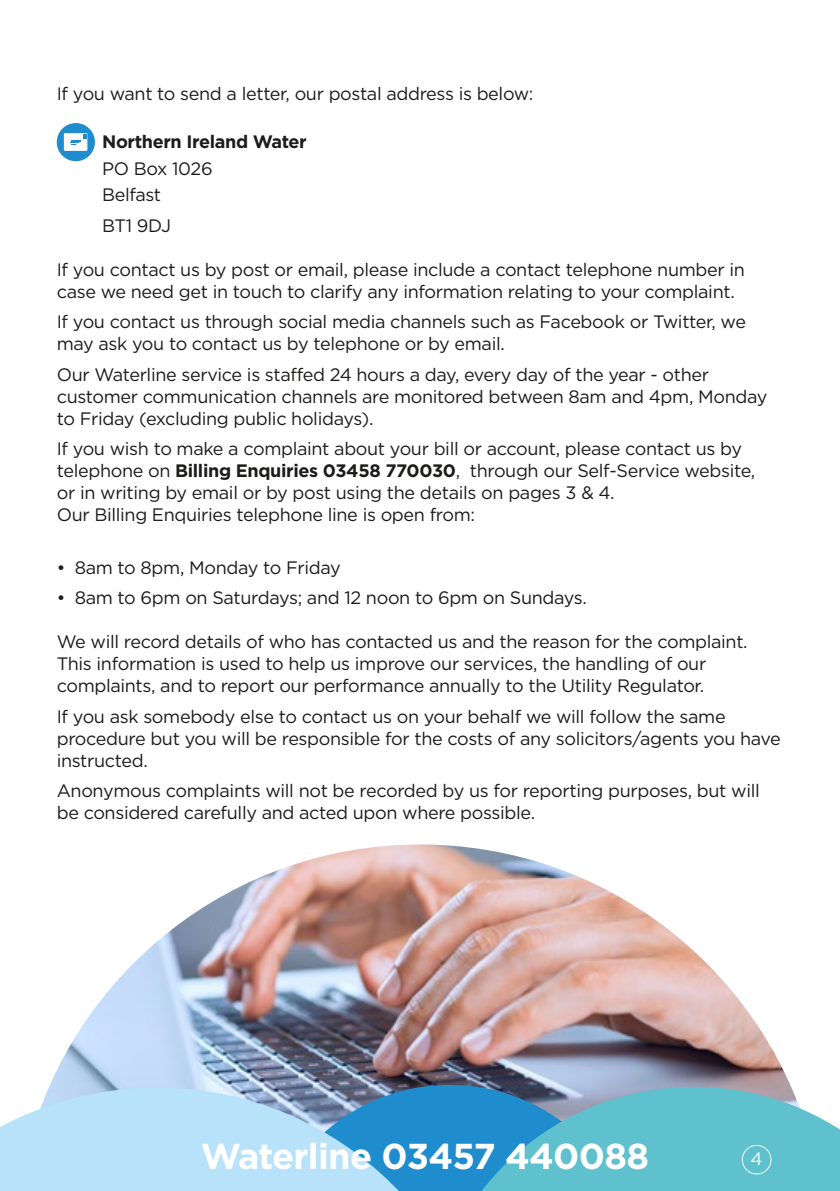
<style>
.page{position:relative;width:840px;height:1191px;background:#fff}
.page>*{position:absolute;margin:0;border:0;box-sizing:border-box;transform-origin:0 0}
.t1{font:700 36px "Gotham";letter-spacing:-.02em;color:#fff}
.t2{font:18px/22px "Gotham";letter-spacing:-.02em;color:#1c1c1b}
.t3{font:700 18px "Gotham";letter-spacing:-.02em;color:#1c1c1b}
.t4{font:18px "Gotham";color:#fff}
.s1{font-weight:700}
</style>
<div class="page">
<img style="left:49px;top:844px;width:742px;height:243px">
<svg style="left:261px;top:1084px;width:377px;height:3px"></svg>
<svg style="left:0;top:1087px;width:437px;height:104px;background:#9bcdec"></svg>
<svg style="left:437px;top:1086px;width:402px;height:105px;background:#5ab4cb"></svg>
<div style="left:741px;top:1145px;width:29px;height:29px;border:1px solid #fff;border-radius:50%"></div>
<div style="left:57px;top:123px;width:38px;height:38px;background:#1f8ccd;border-radius:50%"></div>
<div style="left:64px;top:133px;width:23px;height:18px;background:#fff"></div>
<svg style="left:71px;top:134px;width:15px;height:11px"></svg>
<p class="t2" style="left:57px;top:82px;width:478px">If you want to send a letter, our postal address is below:</p>
<p class="t3" style="left:102px;top:131px;width:206px">Northern Ireland Water</p>
<p class="t2" style="left:102px;top:155px;width:112px;line-height:26.4px">PO Box 1026<br>Belfast</p>
<p class="t2" style="left:102px;top:214px;width:70px">BT1 9DJ</p>
<p class="t2" style="left:57px;top:258px;width:689px">If you contact us by post or email, please include a contact telephone number in case we need get in touch to clarify any information relating to your complaint.</p>
<p class="t2" style="left:57px;top:310px;width:690px">If you contact us through social media channels such as Facebook or Twitter, we may ask you to contact us by telephone or by email.</p>
<p class="t2" style="left:57px;top:363px;width:711px">Our Waterline service is staffed 24 hours a day, every day of the year - other customer communication channels are monitored between 8am and 4pm, Monday to Friday (excluding public holidays).</p>
<p class="t2" style="left:57px;top:437px;width:699px">If you wish to make a complaint about your bill or account, please contact us by telephone on <span class="s1">Billing Enquiries 03458 770030</span>, through our Self-Service website, or in writing by email or by post using the details on pages 3 &amp; 4.<br>Our Billing Enquiries telephone line is open from:</p>
<p class="t2" style="left:57px;top:556px;width:285px">• 8am to 8pm, Monday to Friday</p>
<p class="t2" style="left:57px;top:586px;width:531px">• 8am to 6pm on Saturdays; and 12 noon to 6pm on Sundays.</p>
<p class="t2" style="left:57px;top:630px;width:692px">We will record details of who has contacted us and the reason for the complaint.<br>This information is used to help us improve our services, the handling of our complaints, and to report our performance annually to the Utility Regulator.</p>
<p class="t2" style="left:57px;top:705px;width:725px">If you ask somebody else to contact us on your behalf we will follow the same procedure but you will be responsible for the costs of any solicitors/agents you have instructed.</p>
<p class="t2" style="left:57px;top:779px;width:704px">Anonymous complaints will not be recorded by us for reporting purposes, but will be considered carefully and acted upon where possible.</p>
<h1 class="t1" style="left:201px;top:1135px;width:449px">Waterline 03457 440088</h1>
<p class="t4" style="left:750px;top:1148px;width:14px">4</p>
</div>
